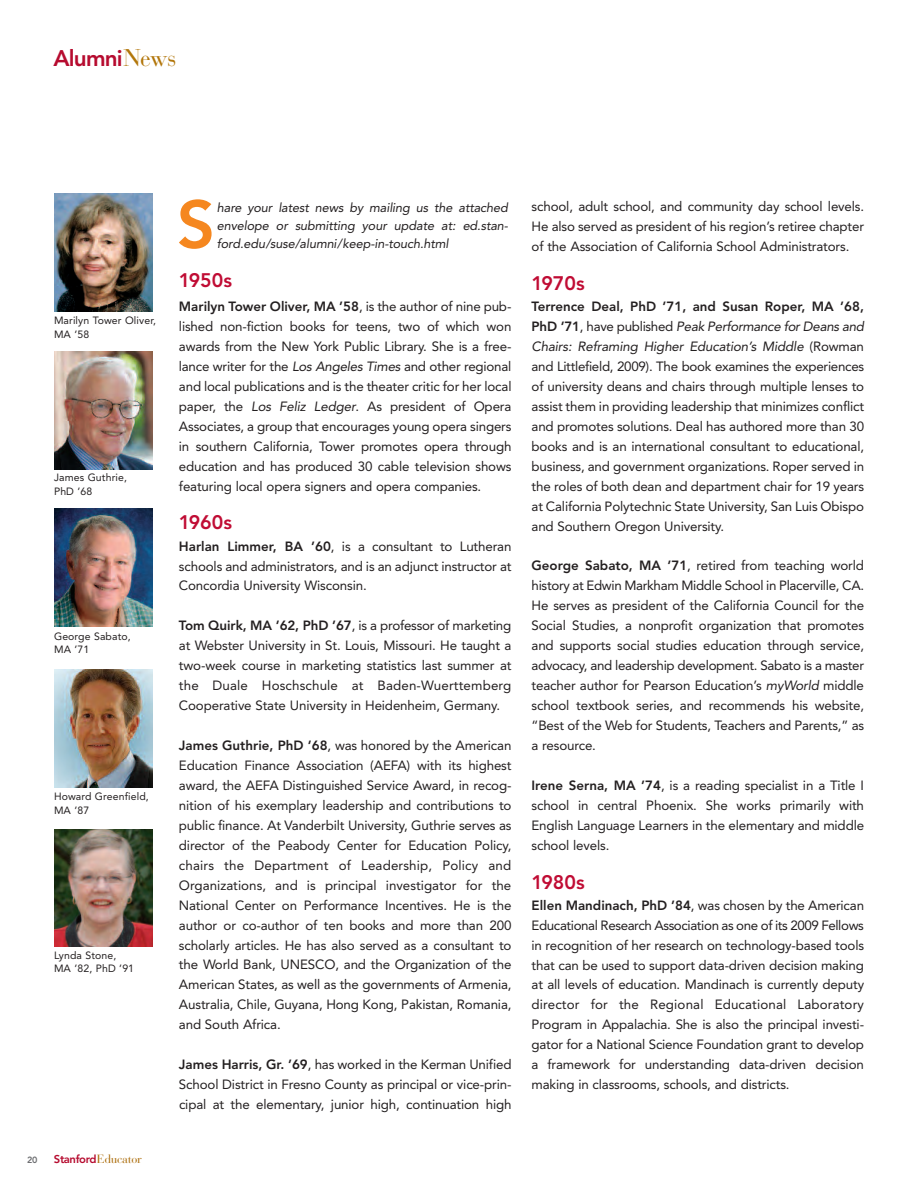
<style>
.page{position:relative;width:918px;height:1188px;background:#fff}
.page>*{position:absolute;margin:0;border:0;box-sizing:border-box;transform-origin:0 0}
.t1{font:800 66.6px "Avenir";color:#f5871f}
.t2{font:800 22.5px "Avenir";letter-spacing:-.035em;color:#b60b2f}
.t3{font:800 19.5px "Avenir";color:#c00c34}
.t4{font:13.35px/20px "Avenir";letter-spacing:-.01em;color:#231f20;text-align:justify}
.t5{font:italic 12.75px/18px "Avenir";letter-spacing:-.01em;color:#231f20;text-align:justify}
.t6{font:800 11.25px "Avenir";letter-spacing:-.035em;color:#b60b2f}
.t7{font:10.5px/13.5px "Avenir";letter-spacing:.01em;color:#231f20}
.t8{font:800 9px "Avenir";color:#6c6d70}
.s1{font-family:"Bauer Bodoni";font-weight:400;font-size:24px;color:#b2760a}
.s2{font-family:"Bauer Bodoni";font-weight:400;font-size:11.85px;color:#ab6c09}
.s3{font-weight:800}
.s4{font-style:italic}
</style>
<div class="page">
<img style="left:54px;top:194px;width:98px;height:117px">
<img style="left:54px;top:509px;width:98px;height:117px">
<img style="left:54px;top:352px;width:98px;height:117px">
<img style="left:54px;top:670px;width:98px;height:117px">
<img style="left:54px;top:829px;width:98px;height:117px">
<h2 class="t2" style="left:54px;top:49px;width:124px">Alumni<span class="s1">News</span></h2>
<p class="t7" style="left:54px;top:315px;width:104px">Marilyn Tower Oliver,<br>MA ’58</p>
<p class="t7" style="left:54px;top:472px;width:74px">James Guthrie,<br>PhD ’68</p>
<p class="t7" style="left:54px;top:630px;width:78px">George Sabato,<br>MA ’71</p>
<p class="t7" style="left:54px;top:791px;width:96px">Howard Greenfield,<br>MA ’87</p>
<p class="t7" style="left:54px;top:949px;width:82px">Lynda Stone,<br>MA ’82, PhD ’91</p>
<p class="t8" style="left:27px;top:1156px;width:12px">20</p>
<p class="t6" style="left:54px;top:1155px;width:89px">Stanford<span class="s2">Educator</span></p>
<h1 class="t1" style="left:177px;top:197px;width:40px">S</h1>
<p class="t5" style="left:217px;top:199px;width:293px">hare your latest news by mailing us the attached envelope or submitting your update at: ed.stan&shy;ford.edu/suse/alumni/keep-in-touch.html</p>
<h3 class="t3" style="left:179px;top:272px;width:55px">1950s</h3>
<p class="t4" style="left:179px;top:298px;width:334px"><span class="s3">Marilyn Tower Oliver, MA ’58</span>, is the author of nine pub&shy;lished non-fiction books for teens, two of which won awards from the New York Public Library. She is a free&shy;lance writer for the <span class="s4">Los Angeles Times</span> and other regional and local publications and is the theater critic for her local paper, the <span class="s4">Los Feliz Ledger</span>. As president of Opera Associates, a group that encourages young opera singers in southern California, Tower promotes opera through education and has produced 30 cable television shows featuring local opera signers and opera companies.</p>
<h3 class="t3" style="left:179px;top:515px;width:55px">1960s</h3>
<p class="t4" style="left:179px;top:537px;width:334px"><span class="s3">Harlan Limmer, BA ’60</span>, is a consultant to Lutheran schools and administrators, and is an adjunct instructor at Concordia University Wisconsin.</p>
<p class="t4" style="left:179px;top:617px;width:334px"><span class="s3">Tom Quirk, MA ’62, PhD ’67</span>, is a professor of marketing at Webster University in St. Louis, Missouri. He taught a two-week course in marketing statistics last summer at the Duale Hoschschule at Baden-Wuerttemberg Cooperative State University in Heidenheim, Germany.</p>
<p class="t4" style="left:179px;top:737px;width:334px"><span class="s3">James Guthrie, PhD ’68</span>, was honored by the American Education Finance Association (AEFA) with its highest award, the AEFA Distinguished Service Award, in recog&shy;nition of his exemplary leadership and contributions to public finance. At Vanderbilt University, Guthrie serves as director of the Peabody Center for Education Policy, chairs the Department of Leadership, Policy and Organizations, and is principal investigator for the National Center on Performance Incentives. He is the author or co-author of ten books and more than 200 scholarly articles. He has also served as a consultant to the World Bank, UNESCO, and the Organization of the American States, as well as the governments of Armenia, Australia, Chile, Guyana, Hong Kong, Pakistan, Romania, and South Africa.</p>
<p class="t4" style="left:179px;top:1056px;width:334px"><span class="s3">James Harris, Gr. ’69</span>, has worked in the Kerman Unified School District in Fresno County as principal or vice-prin&shy;cipal at the elementary, junior high, continuation high</p>
<p class="t4" style="left:532px;top:198px;width:334px">school, adult school, and community day school levels.<br>He also served as president of his region’s retiree chapter of the Association of California School Administrators.</p>
<h3 class="t3" style="left:532px;top:275px;width:55px">1970s</h3>
<p class="t4" style="left:532px;top:298px;width:334px"><span class="s3">Terrence Deal, PhD ’71, and Susan Roper, MA ’68, PhD ’71</span>, have published <span class="s4">Peak Performance for Deans and Chairs: Reframing Higher Education’s Middle</span> (Rowman and Littlefield, 2009). The book examines the experiences of university deans and chairs through multiple lenses to assist them in providing leadership that minimizes conflict and promotes solutions. Deal has authored more than 30 books and is an international consultant to educational, business, and government organizations. Roper served in the roles of both dean and department chair for 19 years at California Polytechnic State University, San Luis Obispo and Southern Oregon University.</p>
<p class="t4" style="left:532px;top:557px;width:334px"><span class="s3">George Sabato, MA ’71</span>, retired from teaching world history at Edwin Markham Middle School in Placerville, CA.<br>He serves as president of the California Council for the Social Studies, a nonprofit organization that promotes and supports social studies education through service, advocacy, and leadership development. Sabato is a master teacher author for Pearson Education’s <span class="s4">myWorld</span> middle school textbook series, and recommends his website, “Best of the Web for Students, Teachers and Parents,” as a resource.</p>
<p class="t4" style="left:532px;top:776px;width:334px"><span class="s3">Irene Serna, MA ’74</span>, is a reading specialist in a Title I school in central Phoenix. She works primarily with English Language Learners in the elementary and middle school levels.</p>
<h3 class="t3" style="left:532px;top:874px;width:55px">1980s</h3>
<p class="t4" style="left:532px;top:896px;width:334px"><span class="s3">Ellen Mandinach, PhD ’84</span>, was chosen by the American Educational Research Association as one of its 2009 Fellows in recognition of her research on technology-based tools that can be used to support data-driven decision making at all levels of education. Mandinach is currently deputy director for the Regional Educational Laboratory Program in Appalachia. She is also the principal investi&shy;gator for a National Science Foundation grant to develop a framework for understanding data-driven decision making in classrooms, schools, and districts.</p>
</div>
